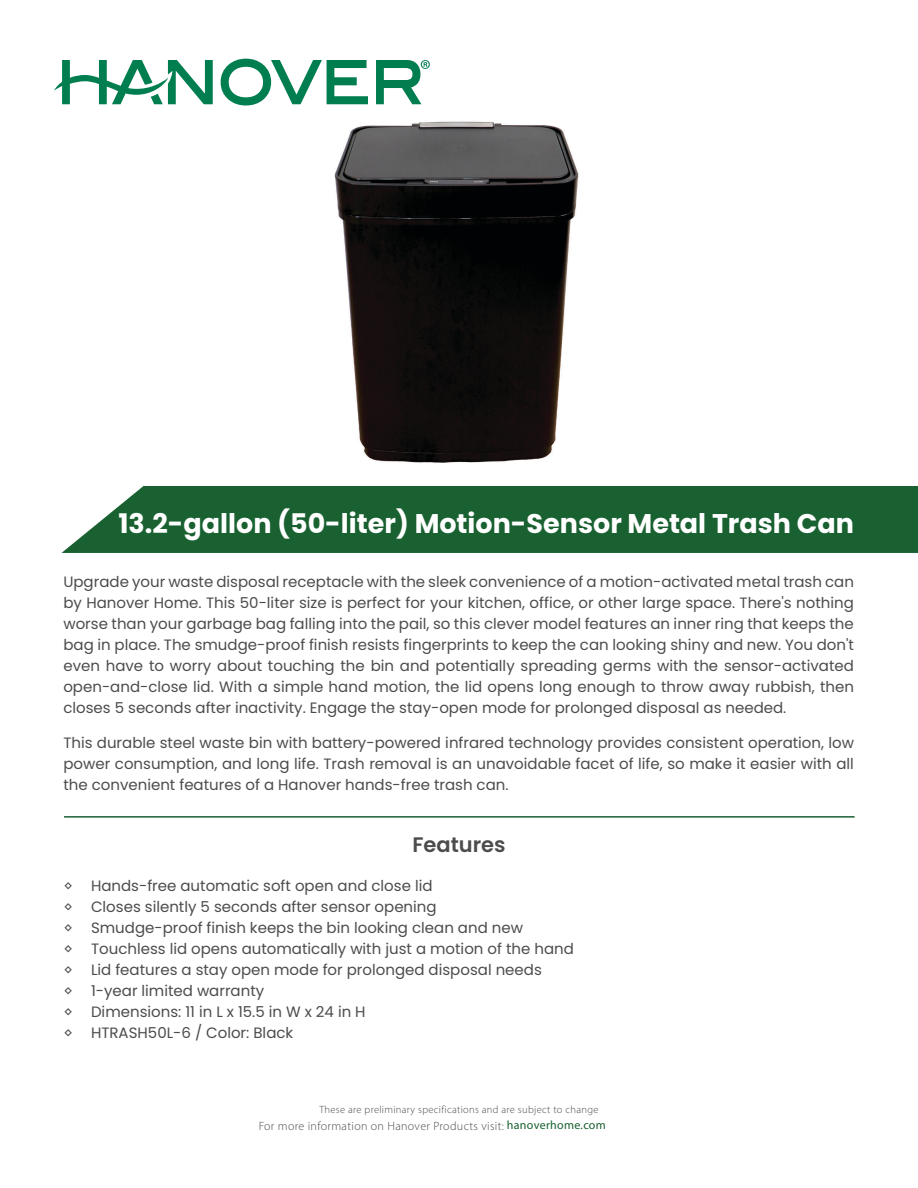
<style>
.page{position:relative;width:918px;height:1188px;background:#fff}
.page>*{position:absolute;margin:0;border:0;box-sizing:border-box;transform-origin:0 0}
.t1{font:700 27px "Poppins";color:#fff}
.t2{font:600 21px "Poppins";color:#4c4c4e}
.t3{font:15px/21px "Poppins";color:#4c4c4e;text-align:justify}
.t4{font:300 12px "Myriad Pro";letter-spacing:.03em;color:#4c4c4e}
.t5{font:12px "Myriad Pro";letter-spacing:.025em;color:#196131}
.t6{font:300 10.5px "Myriad Pro";letter-spacing:.03em;color:#4c4c4e}
.s1{font-weight:700;color:#009549}
</style>
<div class="page">
<div style="left:61px;top:486px;width:857px;height:67px;background:#196131"></div>
<img style="left:334px;top:121px;width:245px;height:342px">
<hr style="left:64px;top:816px;width:791px;height:2px;background:#196131">
<svg style="left:54px;top:58px;width:376px;height:48px"></svg>
<p class="t1" style="left:118px;top:508px;width:737px">13.2-gallon (50-liter) Motion-Sensor Metal Trash Can</p>
<p class="t3" style="left:63px;top:572px;width:792px">Upgrade your waste disposal receptacle with the sleek convenience of a motion-activated metal trash can by Hanover Home. This 50-liter size is perfect for your kitchen, office, or other large space. There's nothing worse than your garbage bag falling into the pail, so this clever model features an inner ring that keeps the bag in place. The smudge-proof finish resists fingerprints to keep the can looking shiny and new. You don't even have to worry about touching the bin and potentially spreading germs with the sensor-activated open-and-close lid. With a simple hand motion, the lid opens long enough to throw away rubbish, then closes 5 seconds after inactivity. Engage the stay-open mode for prolonged disposal as needed.</p>
<p class="t3" style="left:63px;top:732px;width:792px">This durable steel waste bin with battery-powered infrared technology provides consistent operation, low power consumption, and long life. Trash removal is an unavoidable facet of life, so make it easier with all the convenient features of a Hanover hands-free trash can.</p>
<p class="t2" style="left:412px;top:833px;width:95px">Features</p>
<p class="t3" style="left:64px;top:875px;width:370px">◊ Hands-free automatic soft open and close lid</p>
<p class="t3" style="left:64px;top:896px;width:374px">◊ Closes silently 5 seconds after sensor opening</p>
<p class="t3" style="left:64px;top:917px;width:461px">◊ Smudge-proof finish keeps the bin looking clean and new</p>
<p class="t3" style="left:64px;top:938px;width:511px">◊ Touchless lid opens automatically with just a motion of the hand</p>
<p class="t3" style="left:64px;top:959px;width:479px">◊ Lid features a stay open mode for prolonged disposal needs</p>
<p class="t3" style="left:64px;top:980px;width:202px">◊ 1-year limited warranty</p>
<p class="t3" style="left:64px;top:1001px;width:303px">◊ Dimensions: 11 in L x 15.5 in W x 24 in H</p>
<p class="t3" style="left:64px;top:1022px;width:231px">◊ HTRASH50L-6 / Color: Black</p>
<p class="t6" style="left:319px;top:1104px;width:281px">These are preliminary specifications and are subject to change</p>
<p class="t4" style="left:259px;top:1119px;width:402px">For more information on Hanover Products visit: <span class="s1">www.han ver-products.com</span></p>
<p class="t5" style="left:507px;top:1118px;width:100px">hanoverhome.com</p>
</div>
